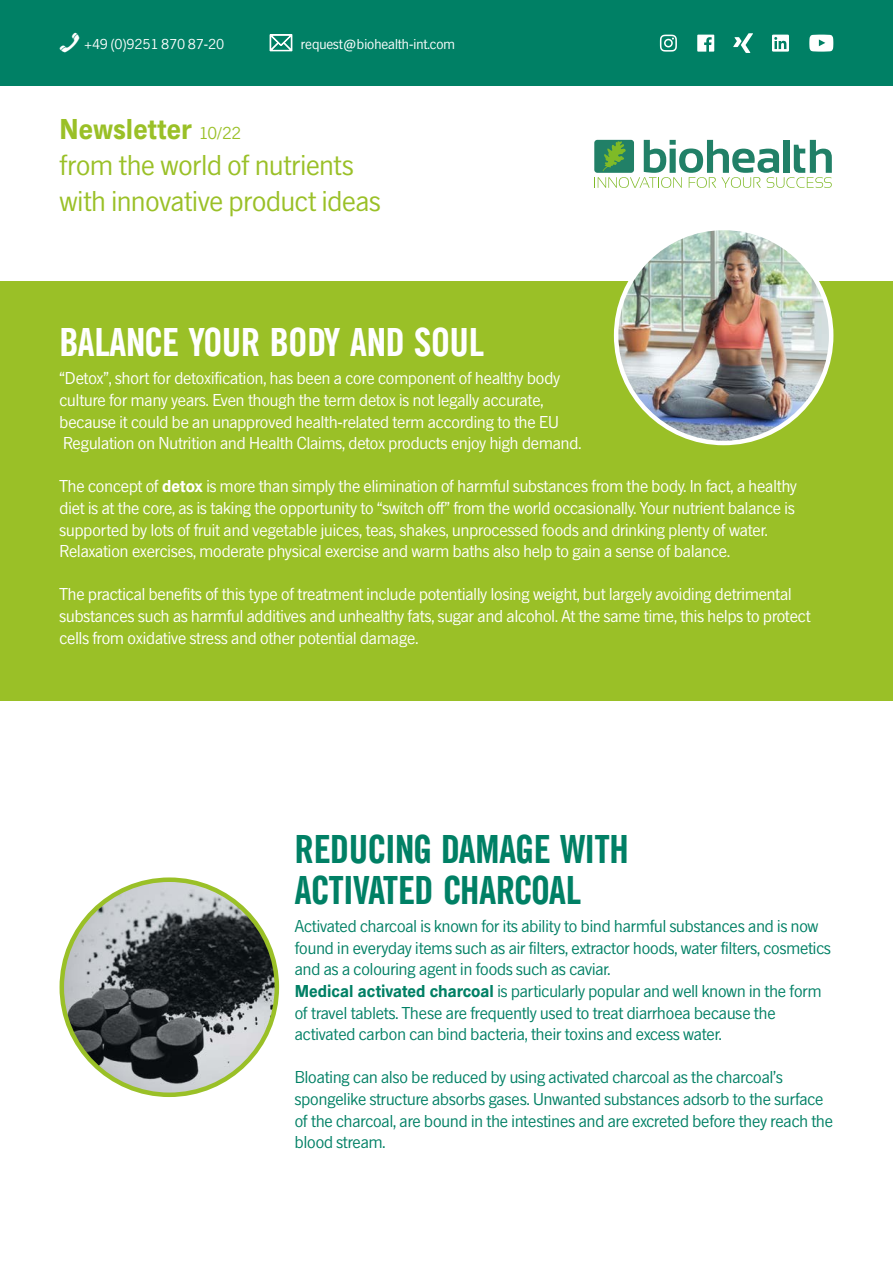
<style>
.page{position:relative;width:893px;height:1263px;background:#fff}
.page>*{position:absolute;margin:0;border:0;box-sizing:border-box;transform-origin:0 0}
.t1{font:42px/40.5px "News Gothic SB Bold Con";color:#008065}
.t2{font:42px "News Gothic SB Bold Con";color:#fff}
.t3{font:30px/36px "News Gothic SB";letter-spacing:-.005em;color:#9ac027}
.t4{font:18px/21.6px "News Gothic SB";color:#fff}
.t5{font:18px/21.6px "News Gothic SB";color:#008065}
.t6{font:15px "News Gothic SB";color:#fff}
.s1{font-weight:700}
.s2{font-size:18px}
</style>
<div class="page">
<div style="left:0;top:281px;width:893px;height:419px;background:#9ac027"></div>
<img style="left:616px;top:228px;width:215px;height:215px;border-radius:108px">
<img style="left:62px;top:880px;width:215px;height:215px;border-radius:108px">
<div style="left:0;top:0;width:893px;height:85px;background:#008065"></div>
<svg style="left:594px;top:140px;width:238px;height:48px"></svg>
<svg style="left:809px;top:35px;width:24px;height:17px"></svg>
<svg style="left:660px;top:35px;width:17px;height:17px"></svg>
<svg style="left:697px;top:35px;width:17px;height:17px"></svg>
<svg style="left:733px;top:33px;width:20px;height:20px"></svg>
<svg style="left:772px;top:35px;width:17px;height:17px"></svg>
<p class="t6" style="left:84px;top:35px;width:142px">+49 (0)9251 870 87-20</p>
<p class="t6" style="left:301px;top:35px;width:156px">request@biohealth-int.com</p>
<h2 class="t3" style="left:60px;top:111px;width:323px"><span class="s1">Newsletter</span> <span class="s2">10/22<br></span>from the world of nutrients with innovative product ideas</h2>
<h1 class="t2" style="left:60px;top:317px;width:426px">BALANCE YOUR BODY AND SOUL</h1>
<p class="t4" style="left:60px;top:368px;width:523px">“Detox”, short for detoxification, has been a core component of healthy body culture for many years. Even though the term detox is not legally accurate, because it could be an unapproved health-related term according to the EU Regulation on Nutrition and Health Claims, detox products enjoy high demand.</p>
<p class="t4" style="left:60px;top:476px;width:739px">The concept of <span class="s1">detox</span> is more than simply the elimination of harmful substances from the body. In fact, a healthy diet is at the core, as is taking the opportunity to “switch off” from the world occasionally. Your nutrient balance is supported by lots of fruit and vegetable juices, teas, shakes, unprocessed foods and drinking plenty of water.<br>Relaxation exercises, moderate physical exercise and warm baths also help to gain a sense of balance.</p>
<p class="t4" style="left:60px;top:584px;width:752px">The practical benefits of this type of treatment include potentially losing weight, but largely avoiding detrimental substances such as harmful additives and unhealthy fats, sugar and alcohol. At the same time, this helps to protect cells from oxidative stress and other potential damage.</p>
<h1 class="t1" style="left:295px;top:828px;width:336px">REDUCING DAMAGE WITH<br>ACTIVATED CHARCOAL</h1>
<p class="t5" style="left:295px;top:915px;width:537px">Activated charcoal is known for its ability to bind harmful substances and is now found in everyday items such as air filters, extractor hoods, water filters, cosmetics and as a colouring agent in foods such as caviar.<br><span class="s1">Medical activated charcoal</span> is particularly popular and well known in the form of travel tablets. These are frequently used to treat diarrhoea because the activated carbon can bind bacteria, their toxins and excess water.</p>
<p class="t5" style="left:295px;top:1066px;width:540px">Bloating can also be reduced by using activated charcoal as the charcoal’s spongelike structure absorbs gases. Unwanted substances adsorb to the surface of the charcoal, are bound in the intestines and are excreted before they reach the blood stream.</p>
</div>
